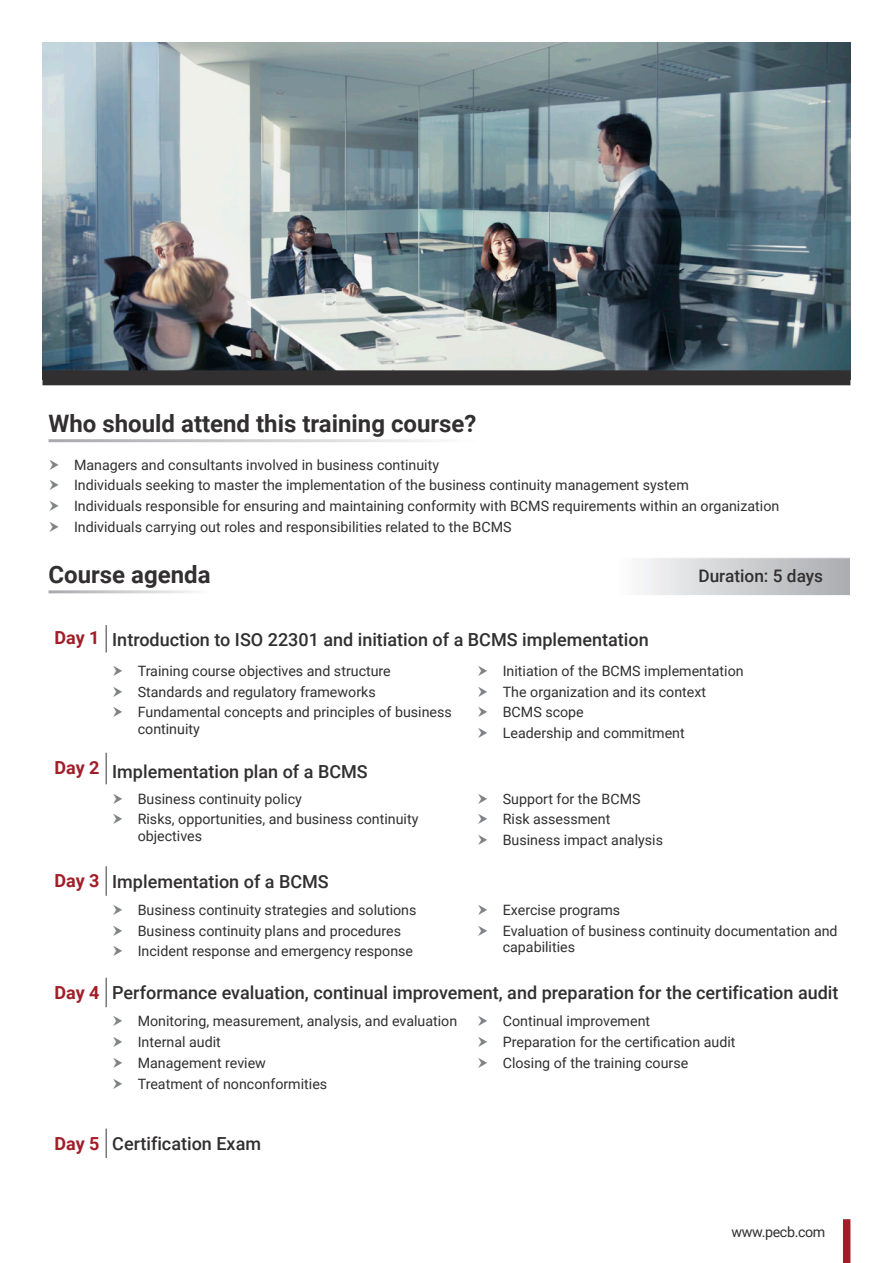
<style>
.page{position:relative;width:893px;height:1263px;background:#fff}
.page>*{position:absolute;margin:0;border:0;box-sizing:border-box;transform-origin:0 0}
.t1{font:700 24px "Roboto";color:#312f30}
.t2{font:500 18px "Roboto";color:#312f30}
.t3{font:700 18px "Roboto";letter-spacing:-.005em;color:#a11e29}
.t4{font:500 17.25px "Roboto";color:#312f30}
.Bullet_Points{font:14.25px/16.5px "Roboto";color:#312f30}
.Bullet_Points-2{font:14.25px "Roboto";letter-spacing:-.025em;color:#312f30}
</style>
<div class="page">
<img style="left:43px;top:43px;width:807px;height:327px">
<div style="left:43px;top:370px;width:807px;height:15px;background:#312f30"></div>
<svg style="left:642px;top:558px;width:208px;height:37px;background:#cecfd2"></svg>
<hr style="left:105px;top:625px;width:2px;height:27px;background:#76787b">
<hr style="left:105px;top:753px;width:2px;height:31px;background:#76787b">
<hr style="left:105px;top:866px;width:2px;height:30px;background:#76787b">
<hr style="left:105px;top:978px;width:2px;height:29px;background:#76787b">
<hr style="left:105px;top:1128px;width:2px;height:30px;background:#76787b">
<div style="left:843px;top:1219px;width:7px;height:44px;background:#a11e29"></div>
<p class="t1" style="left:49px;top:406px;width:430px">Who should attend this training course?</p>
<p class="Bullet_Points" style="left:74px;top:456px;width:367px">Managers and consultants involved in business continuity</p>
<p class="Bullet_Points" style="left:74px;top:477px;width:616px">Individuals seeking to master the implementation of the business continuity management system</p>
<p class="Bullet_Points" style="left:74px;top:497px;width:707px">Individuals responsible for ensuring and maintaining conformity with BCMS requirements within an organization</p>
<p class="Bullet_Points" style="left:74px;top:518px;width:439px">Individuals carrying out roles and responsibilities related to the BCMS</p>
<p class="t1" style="left:49px;top:557px;width:164px">Course agenda</p>
<p class="t4" style="left:698px;top:564px;width:126px">Duration: 5 days</p>
<p class="t3" style="left:55px;top:625px;width:47px">Day 1</p>
<p class="t2" style="left:112px;top:627px;width:538px">Introduction to ISO 22301 and initiation of a BCMS implementation</p>
<p class="Bullet_Points" style="left:138px;top:662px;width:255px">Training course objectives and structure</p>
<p class="Bullet_Points" style="left:138px;top:683px;width:239px">Standards and regulatory frameworks</p>
<p class="Bullet_Points" style="left:138px;top:704px;width:316px">Fundamental concepts and principles of business continuity</p>
<p class="Bullet_Points" style="left:503px;top:662px;width:242px">Initiation of the BCMS implementation</p>
<p class="Bullet_Points" style="left:503px;top:683px;width:205px">The organization and its context</p>
<p class="Bullet_Points" style="left:503px;top:704px;width:83px">BCMS scope</p>
<p class="Bullet_Points" style="left:503px;top:724px;width:183px">Leadership and commitment</p>
<p class="t3" style="left:55px;top:755px;width:47px">Day 2</p>
<p class="t2" style="left:112px;top:759px;width:257px">Implementation plan of a BCMS</p>
<p class="Bullet_Points" style="left:138px;top:790px;width:166px">Business continuity policy</p>
<p class="Bullet_Points" style="left:138px;top:810px;width:282px">Risks, opportunities, and business continuity objectives</p>
<p class="t3" style="left:55px;top:868px;width:47px">Day 3</p>
<p class="t2" style="left:112px;top:869px;width:218px">Implementation of a BCMS</p>
<p class="Bullet_Points" style="left:138px;top:901px;width:280px">Business continuity strategies and solutions</p>
<p class="Bullet_Points" style="left:138px;top:922px;width:265px">Business continuity plans and procedures</p>
<p class="Bullet_Points" style="left:138px;top:943px;width:277px">Incident response and emergency response</p>
<p class="Bullet_Points" style="left:503px;top:790px;width:139px">Support for the BCMS</p>
<p class="Bullet_Points" style="left:503px;top:810px;width:109px">Risk assessment</p>
<p class="Bullet_Points" style="left:503px;top:831px;width:162px">Business impact analysis</p>
<p class="Bullet_Points" style="left:503px;top:901px;width:119px">Exercise programs</p>
<p class="Bullet_Points" style="left:503px;top:922px;width:336px">Evaluation of business continuity documentation and capabilities</p>
<p class="t3" style="left:55px;top:980px;width:47px">Day 4</p>
<p class="t2" style="left:112px;top:980px;width:728px">Performance evaluation, continual improvement, and preparation for the certification audit</p>
<p class="Bullet_Points" style="left:138px;top:1012px;width:321px">Monitoring, measurement, analysis, and evaluation</p>
<p class="Bullet_Points" style="left:138px;top:1033px;width:85px">Internal audit</p>
<p class="Bullet_Points" style="left:138px;top:1054px;width:130px">Management review</p>
<p class="Bullet_Points" style="left:138px;top:1075px;width:191px">Treatment of nonconformities</p>
<p class="Bullet_Points" style="left:503px;top:1012px;width:149px">Continual improvement</p>
<p class="Bullet_Points" style="left:503px;top:1033px;width:234px">Preparation for the certification audit</p>
<p class="Bullet_Points" style="left:503px;top:1054px;width:187px">Closing of the training course</p>
<p class="t3" style="left:55px;top:1130px;width:47px">Day 5</p>
<p class="t2" style="left:112px;top:1130px;width:150px">Certification Exam</p>
<p class="Bullet_Points-2" style="left:731px;top:1221px;width:95px">www.pecb.com</p>
</div>
